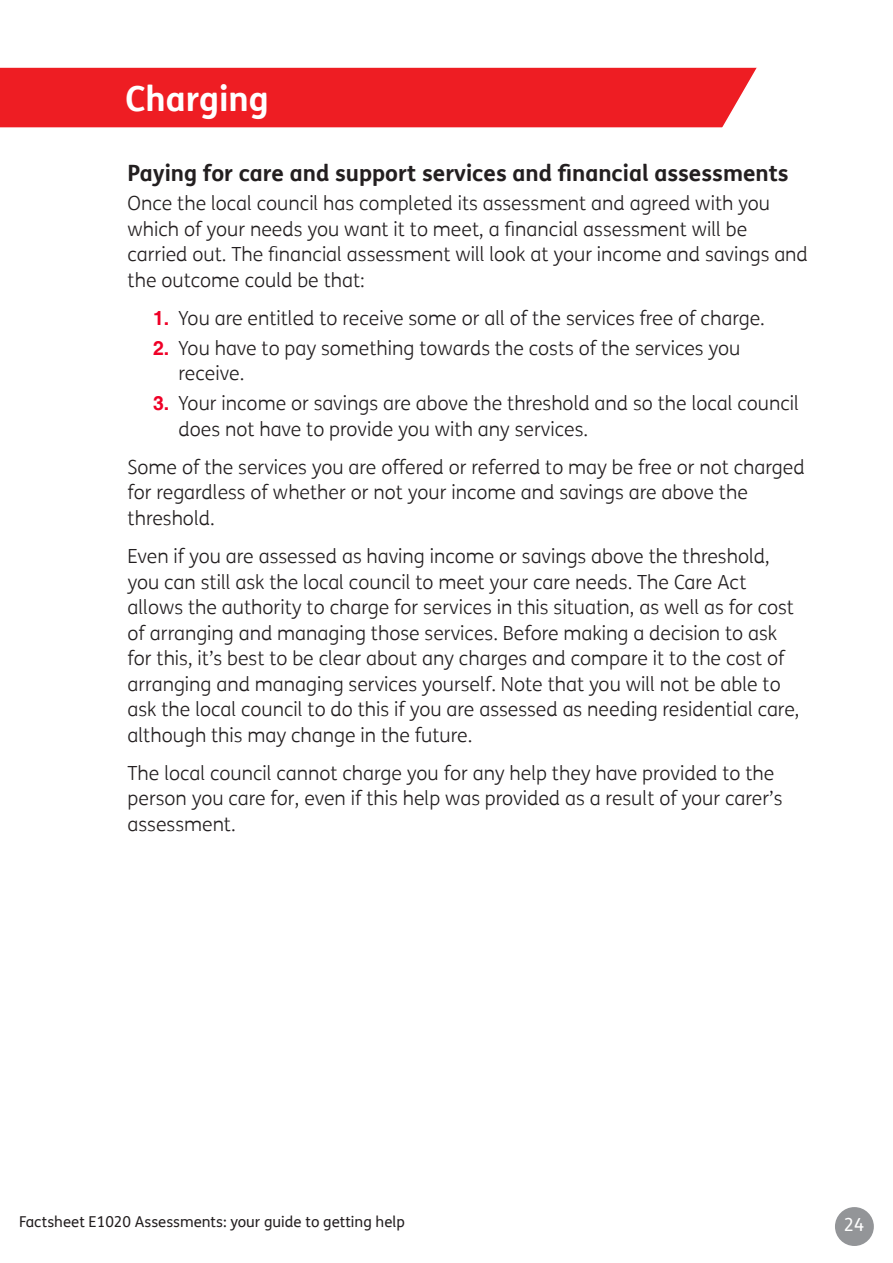
<style>
.page{position:relative;width:893px;height:1263px;background:#fff}
.page>*{position:absolute;margin:0;border:0;box-sizing:border-box;transform-origin:0 0}
.Headings_copy{font:700 34.5px "FS Me";color:#fff}
.Subheadings{font:700 22.5px "FS Me";color:#231f20}
.Body{font:300 19.5px/25.5px "FS Me";color:#231f20}
.t1{font:18px "FS Me";color:#fff}
.t2{font:15px "FS Me";color:#231f20}
.s1{font-family:"Helvetica";font-weight:700;color:#ef0027}
</style>
<div class="page">
<div style="left:835px;top:1207px;width:39px;height:39px;background:#939598;border-radius:50%"></div>
<div style="left:1px;top:69px;width:785px;height:58px;background:#ee1d23"></div>
<div style="left:0;top:68px;width:787px;height:59px;border:2px solid #ee1d23"></div>
<svg style="left:681px;top:67px;width:106px;height:61px"></svg>
<p class="Headings_copy" style="left:125px;top:72px;width:145px">Charging</p>
<p class="Subheadings" style="left:128px;top:155px;width:663px">Paying for care and support services and financial assessments</p>
<p class="Body" style="left:128px;top:190px;width:682px">Once the local council has completed its assessment and agreed with you which of your needs you want it to meet, a financial assessment will be carried out. The financial assessment will look at your income and savings and the outcome could be that:</p>
<p class="Body" style="left:153px;top:305px;width:613px"><span class="s1">1.</span> You are entitled to receive some or all of the services free of charge.</p>
<p class="Body" style="left:179px;top:335px;width:563px;text-indent:-26px"><span class="s1">2.</span> You have to pay something towards the costs of the services you receive.</p>
<p class="Body" style="left:179px;top:390px;width:622px;text-indent:-26px"><span class="s1">3.</span> Your income or savings are above the threshold and so the local council does not have to provide you with any services.</p>
<p class="Body" style="left:128px;top:454px;width:679px">Some of the services you are offered or referred to may be free or not charged for regardless of whether or not your income and savings are above the threshold.</p>
<p class="Body" style="left:128px;top:543px;width:673px">Even if you are assessed as having income or savings above the threshold, you can still ask the local council to meet your care needs. The Care Act allows the authority to charge for services in this situation, as well as for cost of arranging and managing those services. Before making a decision to ask for this, it’s best to be clear about any charges and compare it to the cost of arranging and managing services yourself. Note that you will not be able to ask the local council to do this if you are assessed as needing residential care, although this may change in the future.</p>
<p class="Body" style="left:128px;top:760px;width:656px">The local council cannot charge you for any help they have provided to the person you care for, even if this help was provided as a result of your carer’s assessment.</p>
<p class="t2" style="left:19px;top:1211px;width:387px">Factsheet E1020 Assessments: your guide to getting help</p>
<p class="t1" style="left:844px;top:1212px;width:22px">24</p>
</div>
